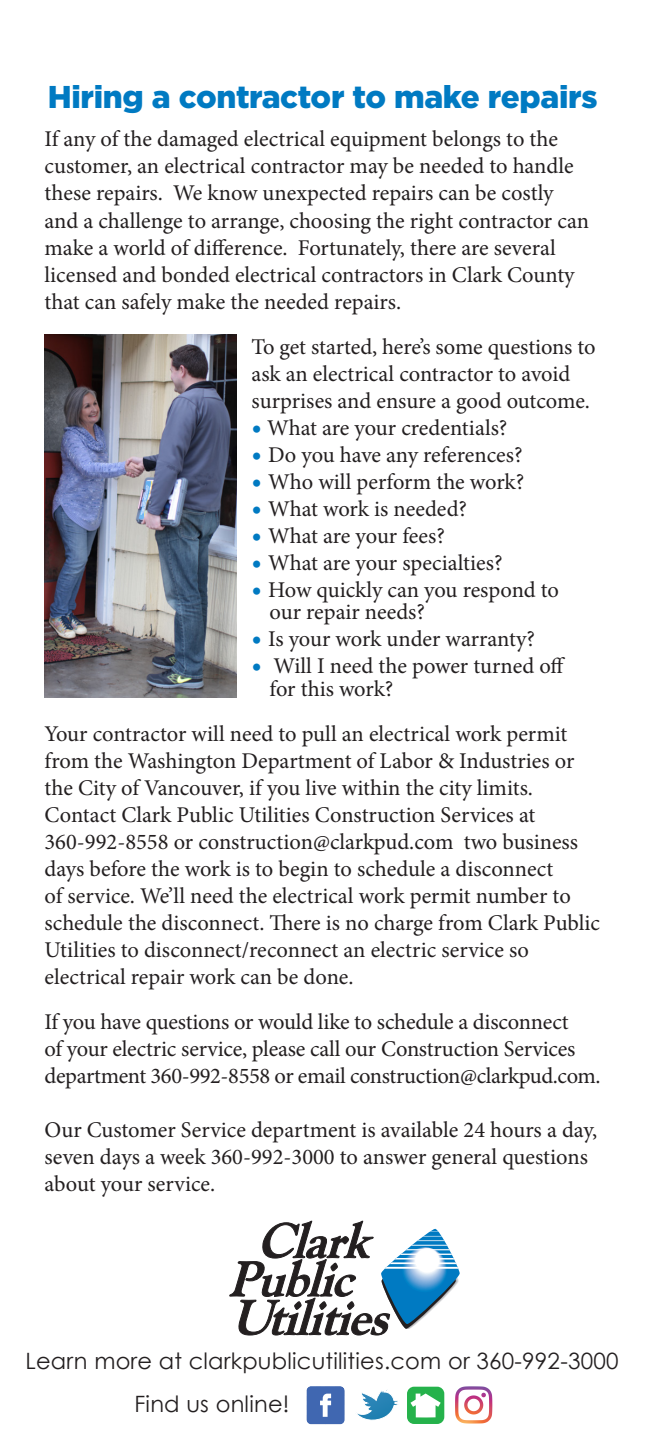
<style>
.page{position:relative;width:646px;height:1455px;background:#fff}
.page>*{position:absolute;margin:0;border:0;box-sizing:border-box;transform-origin:0 0}
.t1{font:900 31.5px "Gotham";letter-spacing:-.01em;color:#007ac2}
.t2{font:22.5px/27px "Minion Pro";letter-spacing:-.005em;color:#231f20}
.t3{font:22.5px "Century Gothic";letter-spacing:.01em;color:#231f20}
.s1{font-size:27px;color:#007ac2}
</style>
<div class="page">
<svg style="left:229px;top:1220px;width:231px;height:115px"></svg>
<hr style="left:381px;top:1266px;width:79px;height:2px;background:#fff">
<hr style="left:381px;top:1262px;width:79px;height:2px;background:#fff">
<hr style="left:381px;top:1257px;width:79px;height:2px;background:#fff">
<hr style="left:381px;top:1253px;width:79px;height:1px;background:#fff">
<hr style="left:381px;top:1249px;width:79px;height:1px;background:#fff">
<hr style="left:381px;top:1244px;width:79px;height:1px;background:#fff">
<hr style="left:381px;top:1240px;width:79px;height:1px;background:#fff">
<hr style="left:381px;top:1235px;width:79px;height:1px;background:#fff">
<hr style="left:381px;top:1231px;width:79px;height:1px;background:#fff">
<svg style="left:306px;top:1386px;width:39px;height:38px"></svg>
<svg style="left:357px;top:1390px;width:41px;height:31px"></svg>
<div style="left:407px;top:1386px;width:37px;height:37px;background:#25b24b;border-radius:7px"></div>
<svg style="left:410px;top:1393px;width:31px;height:24px"></svg>
<svg style="left:455px;top:1386px;width:37px;height:37px"></svg>
<img style="left:45px;top:335px;width:192px;height:362px">
<p class="t1" style="left:48px;top:79px;width:551px">Hiring a contractor to make repairs</p>
<p class="t2" style="left:45px;top:126px;width:515px">If any of the damaged electrical equipment belongs to the</p>
<p class="t2" style="left:45px;top:153px;width:546px">customer, an electrical contractor may be needed to handle these repairs. We know unexpected repairs can be costly and a challenge to arrange, choosing the right contractor can make a world of difference. Fortunately, there are several licensed and bonded electrical contractors in Clark County that can safely make the needed repairs.</p>
<p class="t2" style="left:252px;top:333px;width:345px">To get started, here’s some questions to ask an electrical contractor to avoid surprises and ensure a good outcome.</p>
<p class="t2" style="left:252px;top:414px;width:257px"><span class="s1">•</span> What are your credentials?</p>
<p class="t2" style="left:252px;top:441px;width:272px"><span class="s1">•</span> Do you have any references?</p>
<p class="t2" style="left:252px;top:468px;width:274px"><span class="s1">•</span> Who will perform the work?</p>
<p class="t2" style="left:252px;top:495px;width:217px"><span class="s1">•</span> What work is needed?</p>
<p class="t2" style="left:252px;top:522px;width:195px"><span class="s1">•</span> What are your fees?</p>
<p class="t2" style="left:252px;top:549px;width:252px"><span class="s1">•</span> What are your specialties?</p>
<p class="t2" style="left:252px;top:576px;width:309px"><span class="s1">•</span> How quickly can you respond to</p>
<p class="t2" style="left:270px;top:598px;width:157px">our repair needs?</p>
<p class="t2" style="left:252px;top:625px;width:285px"><span class="s1">•</span> Is your work under warranty?</p>
<p class="t2" style="left:252px;top:652px;width:315px"><span class="s1">•</span> Will I need the power turned off</p>
<p class="t2" style="left:270px;top:675px;width:125px">for this work?</p>
<p class="t2" style="left:45px;top:720px;width:531px">Your contractor will need to pull an electrical work permit from the Washington Department of Labor &amp; Industries or the City of Vancouver, if you live within the city limits.</p>
<p class="t2" style="left:45px;top:801px;width:557px">Contact Clark Public Utilities Construction Services at 360-992-8558 or construction@clarkpud.com two business days before the work is to begin to schedule a disconnect<br>of service. We’ll need the electrical work permit number to schedule the disconnect. There is no charge from Clark Public Utilities to disconnect/reconnect an electric service so</p>
<p class="t2" style="left:45px;top:963px;width:310px">electrical repair work can be done.</p>
<p class="t2" style="left:45px;top:1008px;width:558px">If you have questions or would like to schedule a disconnect<br>of your electric service, please call our Construction Services department 360-992-8558 or email construction@clarkpud.com.</p>
<p class="t2" style="left:45px;top:1116px;width:554px">Our Customer Service department is available 24 hours a day, seven days a week 360-992-3000 to answer general questions about your service.</p>
<p class="t3" style="left:25px;top:1346px;width:595px">Learn more at clarkpublicutilities.com or 360-992-3000</p>
<p class="t3" style="left:134px;top:1389px;width:157px">Find us online!</p>
</div>
